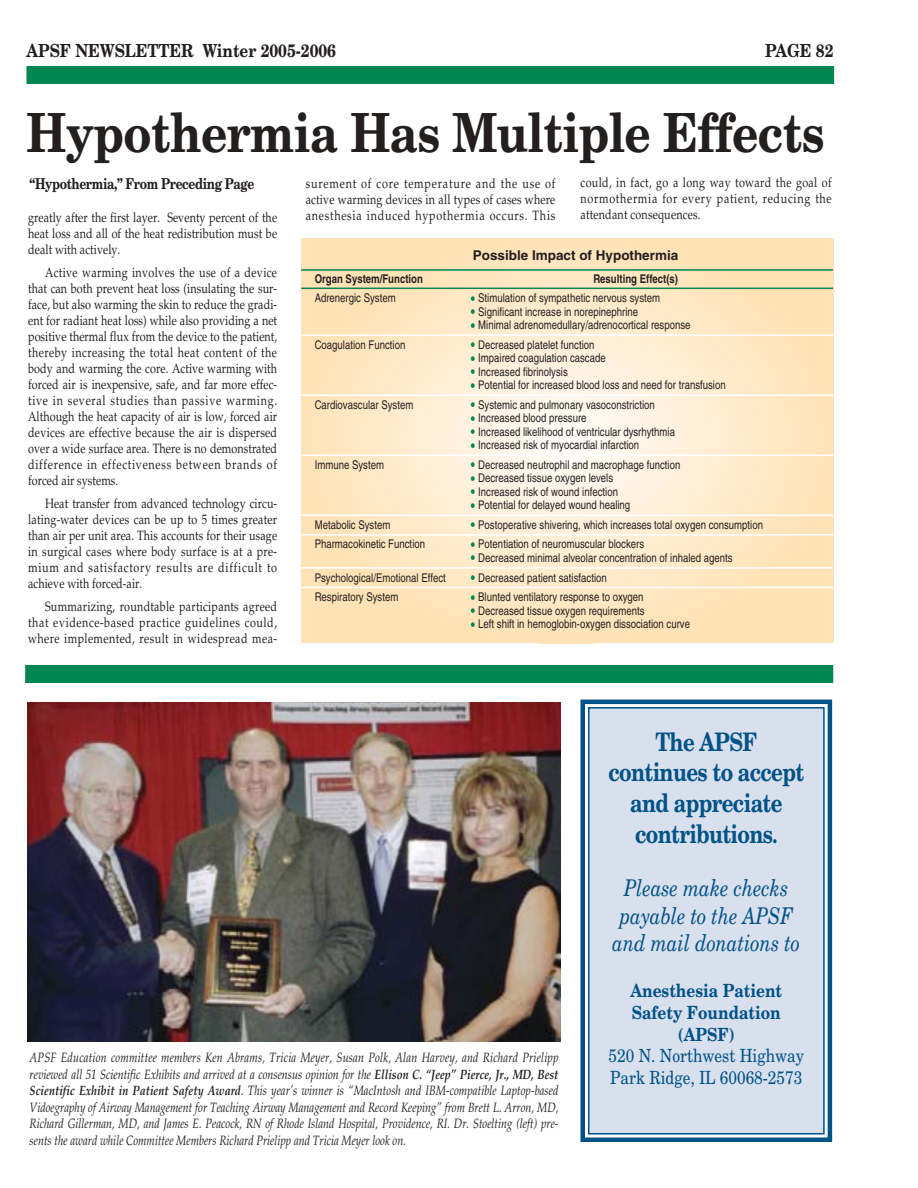
<style>
.page{position:relative;width:918px;height:1188px;background:#fff}
.page>*{position:absolute;margin:0;border:0;box-sizing:border-box;transform-origin:0 0}
.t1{font:700 54px "New Century Schlbk";letter-spacing:-.01em;color:#231f1f;scale:.85 1}
.t2{font:700 25.5px/30.6px "New Century Schlbk";letter-spacing:-.03em;color:#005287;text-align:center;scale:.8 1}
.t3{font:italic 23.1px/27.8px "New Century Schlbk";color:#005287;text-align:center;scale:.8 1}
.t4{font:18.15px/21.8px "New Century Schlbk";color:#005287;scale:.85 1}
.t5{font:700 18.15px/21.8px "New Century Schlbk";color:#005287;text-align:center;scale:.85 1}
.t6{font:700 18px "New Century Schlbk";color:#231f1f;scale:.85 1}
.t7{font:700 15px "New Century Schlbk";letter-spacing:-.03em;color:#231f1f;scale:.8 1}
.t8{font:13.5px/16px "Palatino";letter-spacing:.035em;color:#231f1f;text-align:justify;scale:.8 1}
.t9{font:italic 13.5px/16.5px "Palatino";color:#231f1f;text-align:justify;scale:.8 1}
.t10{font:700 13.5px "Helvetica";color:#231f1f}
.t11{font:12px "Helvetica";color:#231f1f;scale:.8 1}
.t12{font:700 12px "Helvetica";color:#231f1f;scale:.8 1}
.s1{font-size:15px;color:#008751}
.s2{font-weight:700}
.s3{font-size:22.5px}
</style>
<div class="page">
<div style="left:26px;top:66px;width:808px;height:18px;background:#008751"></div>
<div style="left:301px;top:238px;width:532px;height:405px;background:#ffe2b6"></div>
<div style="left:303px;top:239px;width:528px;height:403px;background:#ffe3b6;border-radius:50%"></div>
<div style="left:313px;top:247px;width:508px;height:387px;background:#ffe4ba;border-radius:50%"></div>
<div style="left:334px;top:262px;width:467px;height:357px;background:#ffe6be;border-radius:50%"></div>
<div style="left:347px;top:273px;width:440px;height:336px;background:#ffe7c2;border-radius:50%"></div>
<div style="left:361px;top:283px;width:412px;height:315px;background:#ffe8c6;border-radius:50%"></div>
<div style="left:377px;top:296px;width:380px;height:289px;background:#ffeaca;border-radius:50%"></div>
<div style="left:394px;top:309px;width:346px;height:263px;background:#ffecce;border-radius:50%"></div>
<div style="left:411px;top:322px;width:312px;height:237px;background:#ffeed3;border-radius:50%"></div>
<div style="left:432px;top:337px;width:271px;height:207px;background:#ffefd8;border-radius:50%"></div>
<div style="left:449px;top:350px;width:237px;height:181px;background:#fff0dc;border-radius:50%"></div>
<div style="left:469px;top:366px;width:196px;height:150px;background:#fff2e0;border-radius:50%"></div>
<div style="left:479px;top:373px;width:176px;height:135px;background:#fff3e4;border-radius:50%"></div>
<div style="left:493px;top:384px;width:149px;height:113px;background:#fff5e8;border-radius:50%"></div>
<div style="left:506px;top:394px;width:122px;height:93px;background:#fff6ec;border-radius:50%"></div>
<div style="left:523px;top:407px;width:88px;height:67px;background:#fff9f0;border-radius:50%"></div>
<div style="left:540px;top:420px;width:54px;height:41px;background:#fffaf4;border-radius:50%"></div>
<div style="left:550px;top:428px;width:34px;height:26px;background:#fffdf9;border-radius:50%"></div>
<div style="left:560px;top:435px;width:14px;height:11px;background:#fffffd;border-radius:50%"></div>
<hr style="left:301px;top:269px;width:532px;height:2px;background:#008751">
<hr style="left:301px;top:288px;width:532px;height:1px;background:#008751">
<hr style="left:301px;top:334px;width:532px;height:2px;background:#fff">
<hr style="left:301px;top:394px;width:532px;height:2px;background:#fff">
<hr style="left:301px;top:455px;width:532px;height:1px;background:#fff">
<hr style="left:301px;top:515px;width:532px;height:1px;background:#fff">
<hr style="left:301px;top:534px;width:532px;height:2px;background:#fff">
<hr style="left:301px;top:567px;width:532px;height:2px;background:#fff">
<hr style="left:301px;top:587px;width:532px;height:1px;background:#fff">
<img style="left:28px;top:702px;width:532px;height:339px">
<div style="left:589px;top:708px;width:235px;height:426px;background:#d8dfed"></div>
<div style="left:581px;top:700px;width:251px;height:442px;border:4px solid #005287"></div>
<div style="left:588px;top:707px;width:237px;height:428px;border:2px solid #005287"></div>
<div style="left:25px;top:665px;width:808px;height:18px;background:#008751"></div>
<h3 class="t6" style="left:26px;top:43px;width:366px">APSF NEWSLETTER Winter 2005-2006</h3>
<h3 class="t6" style="left:765px;top:43px;width:82px">PAGE 82</h3>
<h1 class="t1" style="left:27px;top:112px;width:941px">Hypothermia Has Multiple Effects</h1>
<p class="t8" style="left:306px;top:177px;width:314px">surement of core temperature and the use of active warming devices in all types of cases where anesthesia induced hypothermia occurs. This</p>
<p class="t8" style="left:581px;top:176px;width:315px">could, in fact, go a long way toward the goal of normothermia for every patient, reducing the attendant consequences.</p>
<p class="t7" style="left:30px;top:178px;width:283px">“Hypothermia,” From Preceding Page</p>
<p class="t8" style="left:28px;top:211px;width:313px">greatly after the first layer. Seventy percent of the heat loss and all of the heat redistribution must be dealt with actively.</p>
<p class="t8" style="left:28px;top:266px;width:313px;text-indent:17px">Active warming involves the use of a device that can both prevent heat loss (insulating the sur&shy;face, but also warming the skin to reduce the gradi&shy;ent for radiant heat loss) while also providing a net positive thermal flux from the device to the patient, thereby increasing the total heat content of the body and warming the core. Active warming with forced air is inexpensive, safe, and far more effec&shy;tive in several studies than passive warming.<br>Although the heat capacity of air is low, forced air devices are effective because the air is dispersed over a wide surface area. There is no demonstrated difference in effectiveness between brands of forced air systems.</p>
<p class="t8" style="left:28px;top:497px;width:313px;text-indent:17px">Heat transfer from advanced technology circu&shy;lating-water devices can be up to 5 times greater than air per unit area. This accounts for their usage in surgical cases where body surface is at a pre&shy;mium and satisfactory results are difficult to achieve with forced-air.</p>
<p class="t8" style="left:28px;top:600px;width:313px;text-indent:17px">Summarizing, roundtable participants agreed that evidence-based practice guidelines could, where implemented, result in widespread mea-</p>
<p class="t10" style="left:473px;top:250px;width:207px">Possible Impact of Hypothermia</p>
<p class="t12" style="left:315px;top:274px;width:137px">Organ System/Function</p>
<p class="t12" style="left:593px;top:274px;width:107px">Resulting Effect(s)</p>
<p class="t11" style="left:315px;top:294px;width:103px">Adrenergic System</p>
<p class="t11" style="left:471px;top:294px;width:238px"><span class="s1">•</span> Stimulation of sympathetic nervous system</p>
<p class="t11" style="left:471px;top:307px;width:211px"><span class="s1">•</span> Significant increase in norepinephrine</p>
<p class="t11" style="left:471px;top:321px;width:276px"><span class="s1">•</span> Minimal adrenomedullary/adrenocortical response</p>
<p class="t11" style="left:315px;top:340px;width:115px">Coagulation Function</p>
<p class="t11" style="left:471px;top:340px;width:156px"><span class="s1">•</span> Decreased platelet function</p>
<p class="t11" style="left:471px;top:354px;width:170px"><span class="s1">•</span> Impaired coagulation cascade</p>
<p class="t11" style="left:471px;top:367px;width:123px"><span class="s1">•</span> Increased fibrinolysis</p>
<p class="t11" style="left:471px;top:381px;width:320px"><span class="s1">•</span> Potential for increased blood loss and need for transfusion</p>
<p class="t11" style="left:315px;top:400px;width:125px">Cardiovascular System</p>
<p class="t11" style="left:471px;top:400px;width:232px"><span class="s1">•</span> Systemic and pulmonary vasoconstriction</p>
<p class="t11" style="left:471px;top:414px;width:146px"><span class="s1">•</span> Increased blood pressure</p>
<p class="t11" style="left:471px;top:427px;width:257px"><span class="s1">•</span> Increased likelihood of ventricular dysrhythmia</p>
<p class="t11" style="left:471px;top:441px;width:212px"><span class="s1">•</span> Increased risk of myocardial infarction</p>
<p class="t11" style="left:315px;top:460px;width:88px">Immune System</p>
<p class="t11" style="left:471px;top:460px;width:264px"><span class="s1">•</span> Decreased neutrophil and macrophage function</p>
<p class="t11" style="left:471px;top:474px;width:180px"><span class="s1">•</span> Decreased tissue oxygen levels</p>
<p class="t11" style="left:471px;top:487px;width:186px"><span class="s1">•</span> Increased risk of wound infection</p>
<p class="t11" style="left:471px;top:501px;width:201px"><span class="s1">•</span> Potential for delayed wound healing</p>
<p class="t11" style="left:315px;top:520px;width:96px">Metabolic System</p>
<p class="t11" style="left:471px;top:520px;width:367px"><span class="s1">•</span> Postoperative shivering, which increases total oxygen consumption</p>
<p class="t11" style="left:315px;top:540px;width:140px">Pharmacokinetic Function</p>
<p class="t11" style="left:471px;top:540px;width:218px"><span class="s1">•</span> Potentiation of neuromuscular blockers</p>
<p class="t11" style="left:471px;top:553px;width:329px"><span class="s1">•</span> Decreased minimal alveolar concentration of inhaled agents</p>
<p class="t11" style="left:315px;top:573px;width:166px">Psychological/Emotional Effect</p>
<p class="t11" style="left:471px;top:573px;width:172px"><span class="s1">•</span> Decreased patient satisfaction</p>
<p class="t11" style="left:315px;top:592px;width:106px">Respiratory System</p>
<p class="t11" style="left:471px;top:592px;width:218px"><span class="s1">•</span> Blunted ventilatory response to oxygen</p>
<p class="t11" style="left:471px;top:606px;width:219px"><span class="s1">•</span> Decreased tissue oxygen requirements</p>
<p class="t11" style="left:471px;top:619px;width:276px"><span class="s1">•</span> Left shift in hemoglobin-oxygen dissociation curve</p>
<p class="t9" style="left:30px;top:1051px;width:663px">APSF Education committee members Ken Abrams, Tricia Meyer, Susan Polk, Alan Harvey, and Richard Prielipp reviewed all 51 Scientific Exhibits and arrived at a consensus opinion for the <span class="s2">Ellison C. “Jeep” Pierce, Jr., MD, Best Scientific Exhibit in Patient Safety Award</span>. This year’s winner is “MacIntosh and IBM-compatible Laptop-based Vidoegraphy of Airway Management for Teaching Airway Management and Record Keeping” from Brett L. Arron, MD, Richard Gillerman, MD, and James E. Peacock, RN of Rhode Island Hospital, Providence, RI. Dr. Stoelting (left) pre&shy;sents the award while Committee Members Richard Prielipp and Tricia Meyer look on.</p>
<h2 class="t2" style="left:608px;top:729px;width:246px">The APSF continues to accept and appreciate contributions<span class="s3">.</span></h2>
<h3 class="t3" style="left:612px;top:876px;width:236px">Please make checks payable to the APSF and mail donations to</h3>
<h3 class="t5" style="left:630px;top:981px;width:180px">Anesthesia Patient<br>Safety Foundation (APSF)</h3>
<h3 class="t4" style="left:609px;top:1047px;width:231px">520 N. Northwest Highway<br>Park Ridge, IL 60068-2573</h3>
</div>
